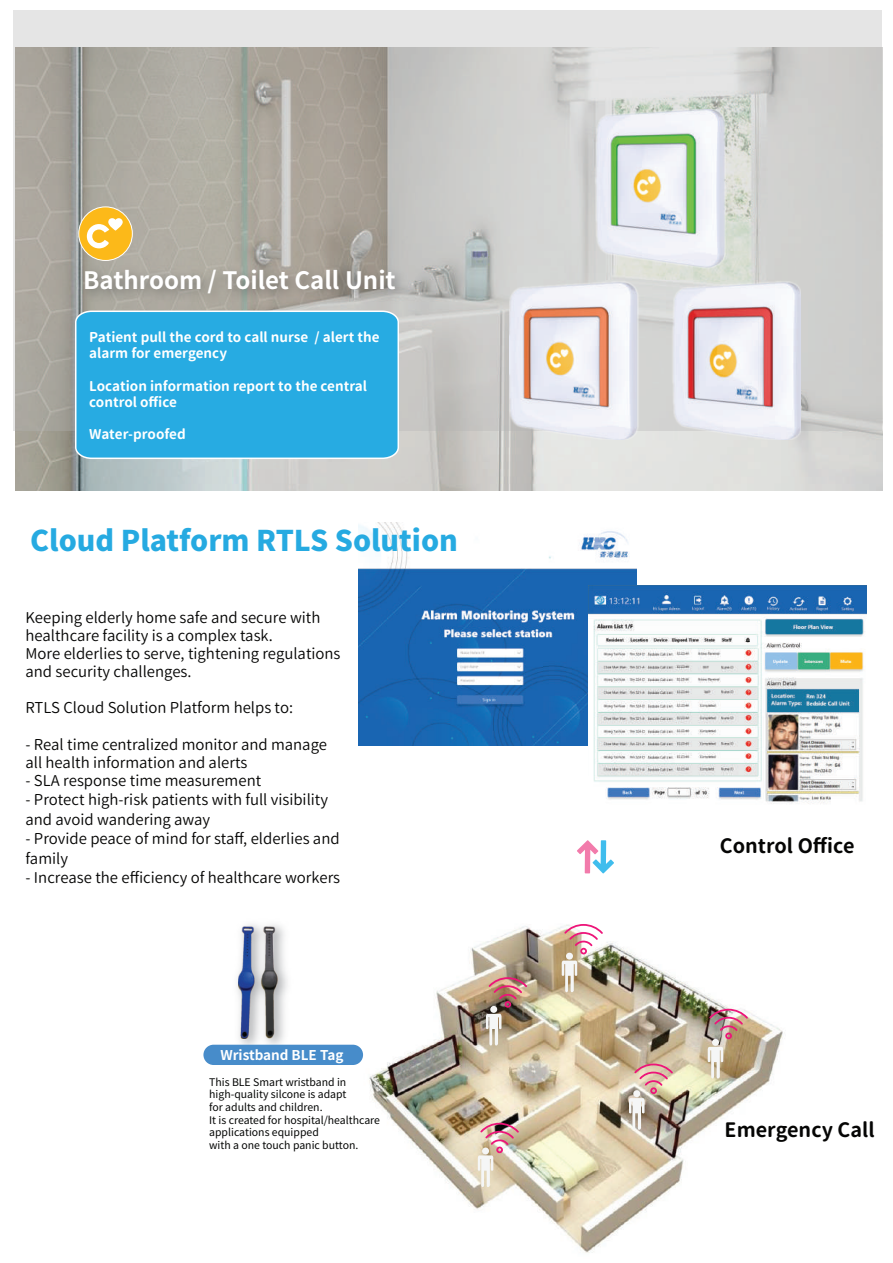
<style>
.page{position:relative;width:893px;height:1263px;background:#fff}
.page>*{position:absolute;margin:0;border:0;box-sizing:border-box;transform-origin:0 0}
.t1{font:900 28.5px "Noto Sans CJ Kkr";color:#26aae1}
.t2{font:700 24px "Noto Sans CJ Ktc";color:#fff}
.t3{font:19.8px "Gen Jyuu Gothic P Bold";color:#050504}
.t4{font:15px/18px "Gen Jyuu Gothic P Normal";color:#050504}
.t5{font:13.5px/16.2px "Gen Jyuu Gothic P Bold";color:#fff}
.t6{font:700 13.5px "Noto Sans CJ Ktc";color:#fff}
.t7{font:10.5px/12.6px "Noto Sans CJ Kkr";color:#040504}
</style>
<div class="page">
<img style="left:359px;top:523px;width:278px;height:222px">
<img style="left:589px;top:585px;width:278px;height:219px">
<img style="left:15px;top:430px;width:867px;height:60px">
<svg style="left:14px;top:10px;width:868px;height:420px;background:#c1c0bb"></svg>
<img style="left:509px;top:110px;width:291px;height:330px">
<img style="left:73px;top:258px;width:339px;height:73px">
<div style="left:74px;top:310px;width:326px;height:150px;background:#27abe2"></div>
<div style="left:79px;top:207px;width:53px;height:53px;background:#fcb919;border-radius:50%"></div>
<div style="left:78px;top:206px;width:55px;height:55px;border:1px solid #fff;border-radius:50%"></div>
<svg style="left:87px;top:218px;width:36px;height:30px"></svg>
<img style="left:228px;top:924px;width:67px;height:121px">
<img style="left:239px;top:926px;width:40px;height:113px">
<img style="left:360px;top:926px;width:423px;height:327px">
<svg style="left:577px;top:840px;width:37px;height:33px"></svg>
<img style="left:629px;top:1063px;width:44px;height:67px">
<svg style="left:562px;top:924px;width:41px;height:68px"></svg>
<img style="left:486px;top:977px;width:41px;height:69px">
<img style="left:708px;top:1009px;width:40px;height:70px">
<svg style="left:478px;top:1123px;width:41px;height:64px"></svg>
<div style="left:203px;top:1045px;width:160px;height:20px;background:#478cca;border-radius:10px"></div>
<h2 class="t2" style="left:83px;top:267px;width:314px">Bathroom / Toilet Call Unit</h2>
<p class="t5" style="left:89px;top:329px;width:292px">Patient pull the cord to call nurse / alert the alarm for emergency</p>
<p class="t5" style="left:89px;top:377px;width:279px">Location information report to the central control office</p>
<p class="t5" style="left:89px;top:426px;width:98px">Water-proofed</p>
<h1 class="t1" style="left:30px;top:524px;width:429px">Cloud Platform RTLS Solution</h1>
<p class="t4" style="left:26px;top:609px;width:317px">Keeping elderly home safe and secure with healthcare facility is a complex task.<br>More elderlies to serve, tightening regulations and security challenges.</p>
<p class="t4" style="left:26px;top:699px;width:269px">RTLS Cloud Solution Platform helps to:</p>
<p class="t4" style="left:26px;top:735px;width:303px">- Real time centralized monitor and manage all health information and alerts</p>
<p class="t4" style="left:26px;top:771px;width:237px">- SLA response time measurement</p>
<p class="t4" style="left:26px;top:789px;width:304px;line-height:19.5px">- Protect high-risk patients with full visibility and avoid wandering away</p>
<p class="t4" style="left:26px;top:828px;width:316px;line-height:19.5px">- Provide peace of mind for staff, elderlies and family</p>
<p class="t4" style="left:26px;top:868px;width:316px">- Increase the efficiency of healthcare workers</p>
<p class="t6" style="left:220px;top:1047px;width:125px">Wristband BLE Tag</p>
<p class="t7" style="left:209px;top:1076px;width:172px">This BLE Smart wristband in high-quality silcone is adapt<br>for adults and children.<br>It is created for hospital/healthcare applications equipped<br>with a one touch panic button.</p>
<h3 class="t3" style="left:720px;top:831px;width:136px">Control Office</h3>
<h3 class="t3" style="left:724px;top:1115px;width:152px">Emergency Call</h3>
</div>
